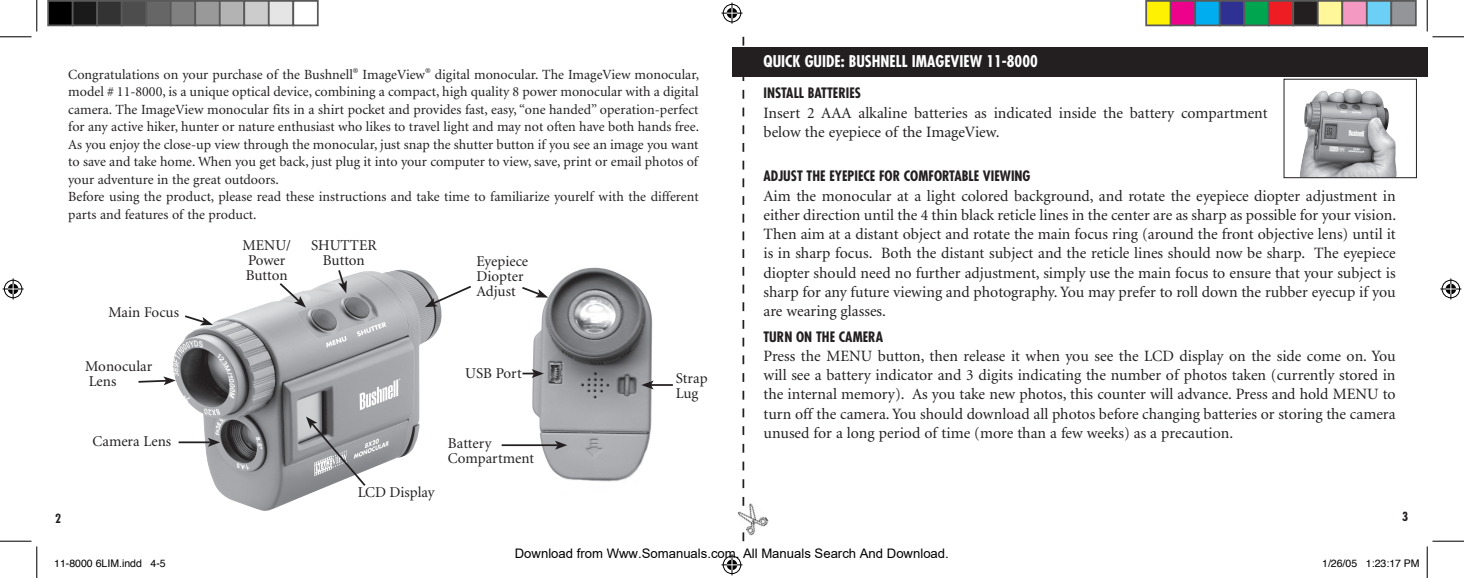
<style>
.page{position:relative;width:1464px;height:578px;background:#fff}
.page>*{position:absolute;margin:0;border:0;box-sizing:border-box;transform-origin:0 0}
.t1{font:15.75px/19.2px "Minion";color:#231f20;text-align:justify}
.t2{font:700 condensed 15.75px "Futura";color:#fff}
.t3{font:15.05px/15px "Minion";color:#231f20}
.t4{font:14px/17.5px "Minion";color:#231f20}
.t5{font:700 condensed 14px "Futura";color:#231f20}
.t6{font:13.12px "Arial";color:#000}
.t7{font:700 condensed 12.25px "Futura";color:#231f20}
.t8{font:10.5px "Helvetica";color:#000}
</style>
<div class="page">
<div style="left:732px;top:47px;width:694px;height:29px;background:#231f20"></div>
<svg style="left:742px;top:37px;width:2px;height:504px"></svg>
<img style="left:737px;top:500px;width:32px;height:36px">
<img style="left:1300px;top:88px;width:96px;height:88px">
<img style="left:514px;top:267px;width:140px;height:215px">
<svg style="left:520px;top:285px;width:28px;height:12px"></svg>
<svg style="left:522px;top:369px;width:22px;height:9px"></svg>
<hr style="left:651px;top:384px;width:21px;height:2px;background:#231f20">
<svg style="left:641px;top:380px;width:12px;height:9px"></svg>
<hr style="left:501px;top:444px;width:56px;height:2px;background:#231f20">
<svg style="left:555px;top:440px;width:12px;height:9px"></svg>
<img style="left:173px;top:269px;width:269px;height:242px">
<svg style="left:183px;top:314px;width:30px;height:11px"></svg>
<svg style="left:138px;top:376px;width:38px;height:9px"></svg>
<hr style="left:178px;top:441px;width:32px;height:2px;background:#231f20">
<svg style="left:208px;top:437px;width:12px;height:9px"></svg>
<svg style="left:278px;top:281px;width:28px;height:26px"></svg>
<svg style="left:337px;top:269px;width:10px;height:24px"></svg>
<svg style="left:306px;top:416px;width:61px;height:71px;background:#9b9c9e"></svg>
<svg style="left:424px;top:284px;width:47px;height:23px"></svg>
<hr style="left:0;top:36px;width:32px;height:1px;background:#000">
<hr style="left:1432px;top:36px;width:31px;height:1px;background:#000">
<hr style="left:0;top:540px;width:32px;height:1px;background:#000">
<hr style="left:1432px;top:540px;width:31px;height:1px;background:#000">
<hr style="left:36px;top:0;width:1px;height:32px;background:#000">
<hr style="left:36px;top:546px;width:1px;height:32px;background:#000">
<hr style="left:1426px;top:0;width:1px;height:32px;background:#000">
<hr style="left:1426px;top:546px;width:1px;height:32px;background:#000">
<svg style="left:721px;top:3px;width:21px;height:21px"></svg>
<svg style="left:721px;top:554px;width:21px;height:21px"></svg>
<svg style="left:3px;top:278px;width:21px;height:21px"></svg>
<svg style="left:1440px;top:278px;width:20px;height:21px"></svg>
<div style="left:48px;top:1px;width:25px;height:24px;background:#000"></div>
<div style="left:47px;top:0;width:27px;height:26px;border:2px solid #595959"></div>
<div style="left:73px;top:1px;width:24px;height:24px;background:#1a1a1a"></div>
<div style="left:72px;top:0;width:26px;height:26px;border:2px solid #595959"></div>
<div style="left:97px;top:1px;width:25px;height:24px;background:#333"></div>
<div style="left:96px;top:0;width:26px;height:26px;border:2px solid #595959"></div>
<div style="left:122px;top:1px;width:24px;height:24px;background:#4d4d4d"></div>
<div style="left:121px;top:0;width:26px;height:26px;border:2px solid #595959"></div>
<div style="left:146px;top:1px;width:25px;height:24px;background:#666"></div>
<div style="left:145px;top:0;width:27px;height:26px;border:2px solid #595959"></div>
<div style="left:171px;top:1px;width:24px;height:24px;background:#808080"></div>
<div style="left:170px;top:0;width:26px;height:26px;border:2px solid #595959"></div>
<div style="left:195px;top:1px;width:25px;height:24px;background:#999"></div>
<div style="left:194px;top:0;width:26px;height:26px;border:2px solid #595959"></div>
<div style="left:220px;top:1px;width:24px;height:24px;background:#b3b3b3"></div>
<div style="left:219px;top:0;width:26px;height:26px;border:2px solid #595959"></div>
<div style="left:244px;top:1px;width:25px;height:24px;background:#ccc"></div>
<div style="left:243px;top:0;width:27px;height:26px;border:2px solid #595959"></div>
<div style="left:269px;top:1px;width:24px;height:24px;background:#e5e5e5"></div>
<div style="left:268px;top:0;width:26px;height:26px;border:2px solid #595959"></div>
<div style="left:292px;top:0;width:26px;height:26px;border:2px solid #595959"></div>
<div style="left:1145px;top:1px;width:25px;height:24px;background:#fff101"></div>
<div style="left:1145px;top:0;width:26px;height:26px;border:2px solid #595959"></div>
<div style="left:1170px;top:1px;width:24px;height:24px;background:#ed028c"></div>
<div style="left:1169px;top:0;width:26px;height:26px;border:2px solid #595959"></div>
<div style="left:1194px;top:1px;width:25px;height:24px;background:#00aeef"></div>
<div style="left:1194px;top:0;width:26px;height:26px;border:2px solid #595959"></div>
<div style="left:1219px;top:1px;width:24px;height:24px;background:#2e3092"></div>
<div style="left:1218px;top:0;width:26px;height:26px;border:2px solid #595959"></div>
<div style="left:1243px;top:1px;width:25px;height:24px;background:#00a54f"></div>
<div style="left:1243px;top:0;width:26px;height:26px;border:2px solid #595959"></div>
<div style="left:1268px;top:1px;width:24px;height:24px;background:#ee1d23"></div>
<div style="left:1267px;top:0;width:26px;height:26px;border:2px solid #595959"></div>
<div style="left:1292px;top:1px;width:25px;height:24px;background:#231f20"></div>
<div style="left:1292px;top:0;width:26px;height:26px;border:2px solid #595959"></div>
<div style="left:1317px;top:1px;width:24px;height:24px;background:#fff79a"></div>
<div style="left:1316px;top:0;width:26px;height:26px;border:2px solid #595959"></div>
<div style="left:1341px;top:1px;width:25px;height:24px;background:#f499c2"></div>
<div style="left:1341px;top:0;width:26px;height:26px;border:2px solid #595959"></div>
<div style="left:1366px;top:1px;width:24px;height:24px;background:#6bcff6"></div>
<div style="left:1365px;top:0;width:26px;height:26px;border:2px solid #595959"></div>
<div style="left:1390px;top:1px;width:25px;height:24px;background:#939598"></div>
<div style="left:1390px;top:0;width:26px;height:26px;border:2px solid #595959"></div>
<p class="t4" style="left:68px;top:66px;width:632px">Congratulations on your purchase of the Bushnell<sup>®</sup> ImageView<sup>®</sup> digital monocular. The ImageView monocular, model # 11-8000, is a unique optical device, combining a compact, high quality 8 power monocular with a digital camera. The ImageView monocular fits in a shirt pocket and provides fast, easy, “one handed” operation-perfect for any active hiker, hunter or nature enthusiast who likes to travel light and may not often have both hands free.<br>As you enjoy the close-up view through the monocular, just snap the shutter button if you see an image you want to save and take home. When you get back, just plug it into your computer to view, save, print or email photos of your adventure in the great outdoors.<br>Before using the product, please read these instructions and take time to familiarize yourelf with the different parts and features of the product.</p>
<p class="t3" style="left:476px;top:254px;width:53px">Eyepiece<br>Diopter<br>Adjust</p>
<p class="t3" style="left:242px;top:238px;width:50px">MENU/<br>Power<br>Button</p>
<p class="t3" style="left:311px;top:238px;width:67px;text-align:center">SHUTTER<br>Button</p>
<p class="t3" style="left:108px;top:305px;width:72px">Main Focus</p>
<p class="t3" style="left:85px;top:359px;width:68px">Monocular<br>Lens</p>
<p class="t3" style="left:93px;top:434px;width:80px">Camera Lens</p>
<p class="t3" style="left:465px;top:366px;width:58px">USB Port</p>
<p class="t3" style="left:357px;top:484px;width:78px">LCD Display</p>
<p class="t3" style="left:448px;top:436px;width:88px">Battery<br>Compartment</p>
<p class="t3" style="left:675px;top:371px;width:33px">Strap<br>Lug</p>
<p class="t2" style="left:763px;top:51px;width:276px">QUICK GUIDE: BUSHNELL IMAGEVIEW 11-8000</p>
<p class="t5" style="left:763px;top:84px;width:99px">INSTALL BATTERIES</p>
<p class="t1" style="left:763px;top:103px;width:505px">Insert 2 AAA alkaline batteries as indicated inside the battery compartment below the eyepiece of the ImageView.</p>
<p class="t5" style="left:763px;top:167px;width:268px">ADJUST THE EYEPIECE FOR COMFORTABLE VIEWING</p>
<p class="t1" style="left:763px;top:186px;width:634px">Aim the monocular at a light colored background, and rotate the eyepiece diopter adjustment in either direction until the 4 thin black reticle lines in the center are as sharp as possible for your vision.<br>Then aim at a distant object and rotate the main focus ring (around the front objective lens) until it is in sharp focus. Both the distant subject and the reticle lines should now be sharp. The eyepiece diopter should need no further adjustment, simply use the main focus to ensure that your subject is sharp for any future viewing and photography. You may prefer to roll down the rubber eyecup if you are wearing glasses.</p>
<p class="t5" style="left:763px;top:327px;width:121px">TURN ON THE CAMERA</p>
<p class="t1" style="left:763px;top:347px;width:633px">Press the MENU button, then release it when you see the LCD display on the side come on. You will see a battery indicator and 3 digits indicating the number of photos taken (currently stored in the internal memory). As you take new photos, this counter will advance. Press and hold MENU to turn off the camera. You should download all photos before changing batteries or storing the camera unused for a long period of time (more than a few weeks) as a precaution.</p>
<p class="t7" style="left:55px;top:510px;width:8px">2</p>
<p class="t7" style="left:1401px;top:509px;width:8px">3</p>
<p class="t8" style="left:54px;top:556px;width:113px">11-8000 6LIM.indd 4-5</p>
<p class="t8" style="left:1321px;top:556px;width:99px">1/26/05 1:23:17 PM</p>
<p class="t6" style="left:515px;top:545px;width:435px">Download from Www.Somanuals.com. All Manuals Search And Download.</p>
</div>
